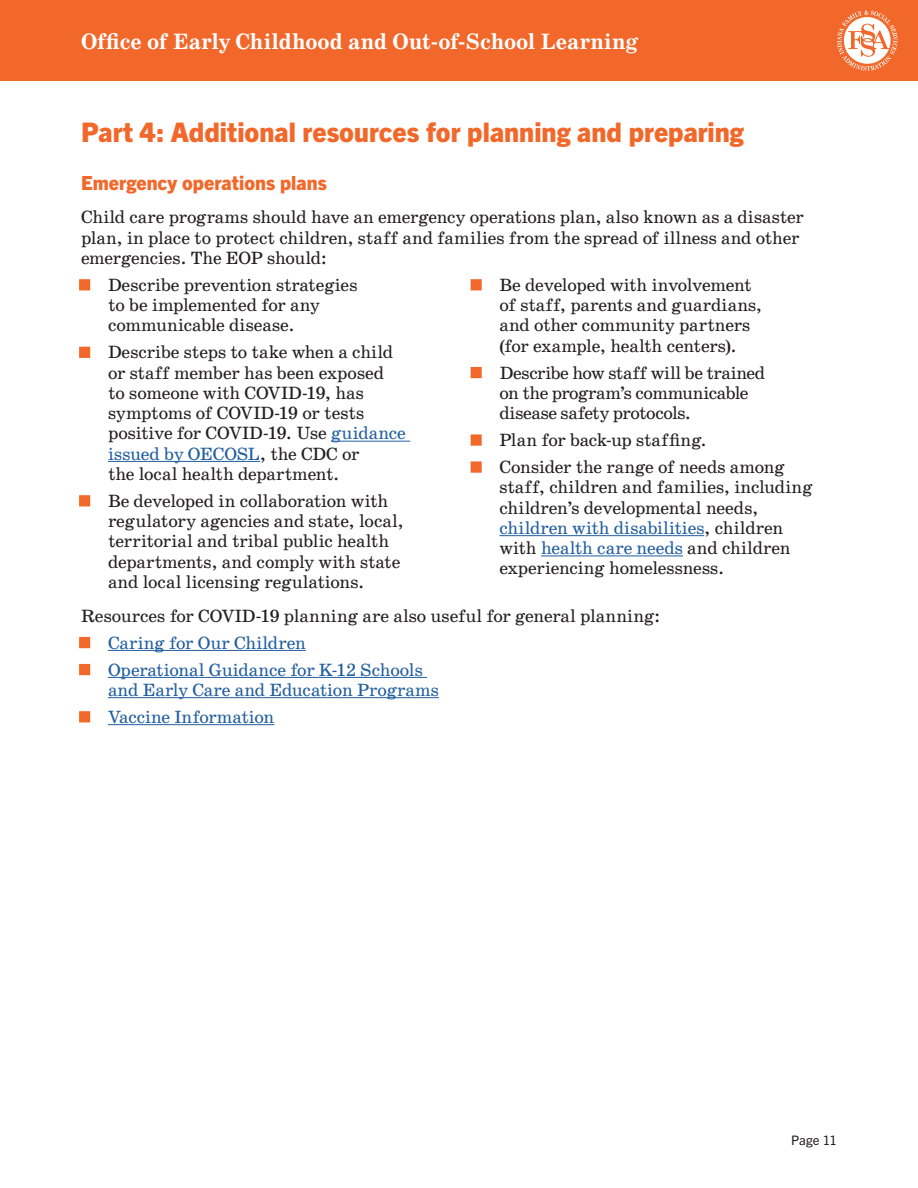
<style>
.page{position:relative;width:918px;height:1188px;background:#fff}
.page>*{position:absolute;margin:0;border:0;box-sizing:border-box;transform-origin:0 0}
.t1{font:800 27px "Trade Gothic Next LT Pro";color:#f2682b}
.t2{font:700 22.5px "School";letter-spacing:-.005em;color:#fff}
.t3{font:800 19.5px "Trade Gothic Next LT Pro";letter-spacing:.005em;color:#f2682b}
.t4{font:18px/20.2px "School";letter-spacing:-.015em;color:#231f20}
.t5{font:18px/20.2px "School";letter-spacing:-.015em;color:#215e9f}
.t6{font:13.2px "Trade Gothic Next LT Pro";letter-spacing:.005em;color:#231f20}
.s1{font-family:"Minion Pro";color:#f2682b}
.s2{color:#215e9f}
</style>
<div class="page">
<div style="left:0;top:0;width:918px;height:81px;background:#f2682b"></div>
<svg style="left:837px;top:10px;width:61px;height:61px"></svg>
<hr style="left:331px;top:441px;width:79px;height:1px;background:#215e9f">
<hr style="left:108px;top:461px;width:152px;height:1px;background:#215e9f">
<hr style="left:500px;top:535px;width:204px;height:1px;background:#215e9f">
<hr style="left:541px;top:555px;width:142px;height:1px;background:#215e9f">
<hr style="left:108px;top:650px;width:198px;height:1px;background:#215e9f">
<hr style="left:108px;top:677px;width:319px;height:1px;background:#215e9f">
<hr style="left:108px;top:697px;width:331px;height:1px;background:#215e9f">
<hr style="left:108px;top:724px;width:166px;height:1px;background:#215e9f">
<p class="t2" style="left:81px;top:28px;width:559px">Office of Early Childhood and Out-of-School Learning</p>
<h2 class="t1" style="left:81px;top:114px;width:664px">Part 4: Additional resources for planning and preparing</h2>
<h3 class="t3" style="left:81px;top:169px;width:247px">Emergency operations plans</h3>
<p class="t4" style="left:81px;top:207px;width:725px">Child care programs should have an emergency operations plan, also known as a disaster plan, in place to protect children, staff and families from the spread of illness and other emergencies. The EOP should:</p>
<p class="t4" style="left:108px;top:275px;width:251px;text-indent:-27px"><span class="s1">■</span> Describe prevention strategies to be implemented for any communicable disease.</p>
<p class="t4" style="left:108px;top:342px;width:299px;text-indent:-27px"><span class="s1">■</span> Describe steps to take when a child or staff member has been exposed<br>to someone with COVID-19, has symptoms of COVID-19 or tests positive for COVID-19. Use <span class="s2">guidance issued by OECOSL</span>, the CDC or<br>the local health department.</p>
<p class="t4" style="left:108px;top:491px;width:297px;text-indent:-27px"><span class="s1">■</span> Be developed in collaboration with regulatory agencies and state, local, territorial and tribal public health departments, and comply with state and local licensing regulations.</p>
<p class="t4" style="left:500px;top:275px;width:264px;text-indent:-27px"><span class="s1">■</span> Be developed with involvement of staff, parents and guardians, and other community partners (for example, health centers).</p>
<p class="t4" style="left:500px;top:363px;width:267px;text-indent:-27px"><span class="s1">■</span> Describe how staff will be trained on the program’s communicable disease safety protocols.</p>
<p class="t4" style="left:472px;top:430px;width:236px"><span class="s1">■</span> Plan for back-up staffing.</p>
<p class="t4" style="left:500px;top:457px;width:315px;text-indent:-27px"><span class="s1">■</span> Consider the range of needs among staff, children and families, including children’s developmental needs, <span class="s2">children with disabilities</span>, children with <span class="s2">health care needs</span> and children experiencing homelessness.</p>
<p class="t4" style="left:81px;top:606px;width:581px">Resources for COVID-19 planning are also useful for general planning:</p>
<p class="t5" style="left:81px;top:633px;width:226px"><span class="s1">■</span> Caring for Our Children</p>
<p class="t5" style="left:108px;top:660px;width:332px;text-indent:-27px"><span class="s1">■</span> Operational Guidance for K-12 Schools and Early Care and Education Programs</p>
<p class="t5" style="left:81px;top:707px;width:195px"><span class="s1">■</span> Vaccine Information</p>
<p class="t6" style="left:791px;top:1131px;width:47px">Page 11</p>
</div>
